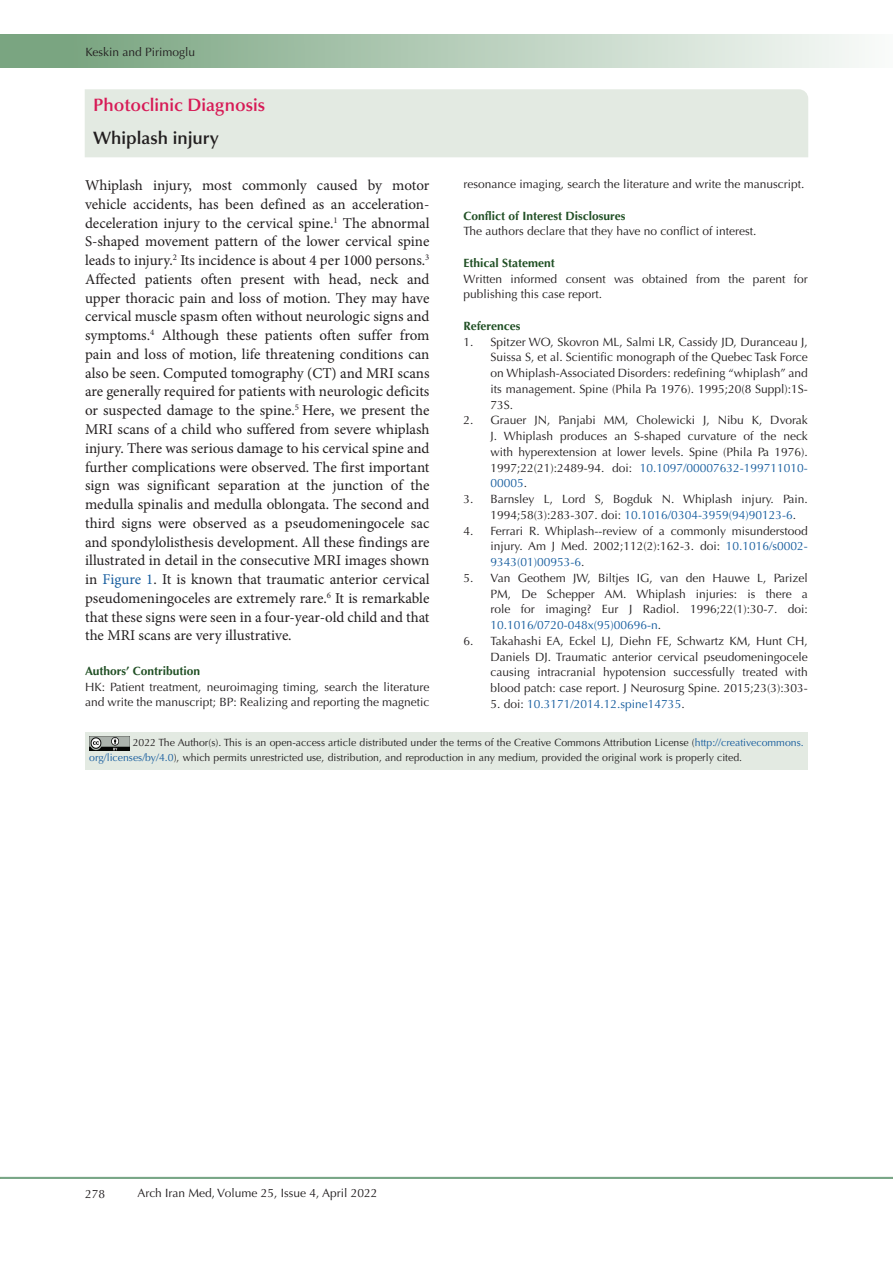
<style>
.page{position:relative;width:893px;height:1263px;background:#fff}
.page>*{position:absolute;margin:0;border:0;box-sizing:border-box;transform-origin:0 0}
.t1{font:600 18px "Optima LT Std";color:#d71a56}
.t2{font:600 18px "Optima LT Std";color:#221e1f}
.t3{font:15px/18.8px "Minion Pro";letter-spacing:-.005em;color:#231f20;text-align:justify}
.t4{font:12px/15.8px "Optima LT Std";color:#231f20;text-align:justify}
.t5{font:700 12px "Optima LT Std";color:#215025}
.t6{font:12px "Optima LT Std";color:#175d9e}
.t7{font:10.5px/15px "Optima LT Std";color:#231f20}
.s1{color:#175d9e}
.s2{color:#231f20}
</style>
<div class="page">
<div style="left:0;top:1177px;width:893px;height:2px;background:#0099e5;border:1px solid #7aa581"></div>
<div style="left:0;top:35px;width:893px;height:33px;background:linear-gradient(to right,#719f78,#f9fbf9)"></div>
<div style="left:85px;top:89px;width:723px;height:68px;background:#e3eae2"></div>
<div style="left:85px;top:732px;width:723px;height:38px;background:#e3eae2"></div>
<img style="left:89px;top:737px;width:40px;height:14px">
<p class="t4" style="left:85px;top:45px;width:111px">Keskin and Pirimoglu</p>
<p class="t1" style="left:93px;top:94px;width:173px">Photoclinic Diagnosis</p>
<p class="t2" style="left:93px;top:127px;width:127px">Whiplash injury</p>
<p class="t3" style="left:85px;top:176px;width:346px">Whiplash injury, most commonly caused by motor vehicle accidents, has been defined as an acceleration&shy;deceleration injury to the cervical spine.<sup>1</sup> The abnormal S-shaped movement pattern of the lower cervical spine leads to injury.<sup>2</sup> Its incidence is about 4 per 1000 persons.<sup>3<br></sup>Affected patients often present with head, neck and upper thoracic pain and loss of motion. They may have cervical muscle spasm often without neurologic signs and symptoms.<sup>4</sup> Although these patients often suffer from pain and loss of motion, life threatening conditions can also be seen. Computed tomography (CT) and MRI scans are generally required for patients with neurologic deficits or suspected damage to the spine.<sup>5</sup> Here, we present the MRI scans of a child who suffered from severe whiplash injury. There was serious damage to his cervical spine and further complications were observed. The first important sign was significant separation at the junction of the medulla spinalis and medulla oblongata. The second and third signs were observed as a pseudomeningocele sac and spondylolisthesis development. All these findings are illustrated in detail in the consecutive MRI images shown in <span class="s1">Figure 1</span>. It is known that traumatic anterior cervical pseudomeningoceles are extremely rare.<sup>6</sup> It is remarkable that these signs were seen in a four-year-old child and that the MRI scans are very illustrative.</p>
<p class="t5" style="left:85px;top:664px;width:117px">Authors’ Contribution</p>
<p class="t4" style="left:85px;top:679px;width:346px">HK: Patient treatment, neuroimaging timing, search the literature and write the manuscript; BP: Realizing and reporting the magnetic</p>
<p class="t4" style="left:463px;top:176px;width:342px">resonance imaging, search the literature and write the manuscript.</p>
<p class="t5" style="left:463px;top:209px;width:163px">Conflict of Interest Disclosures</p>
<p class="t4" style="left:463px;top:224px;width:295px">The authors declare that they have no conflict of interest.</p>
<p class="t5" style="left:463px;top:256px;width:93px">Ethical Statement</p>
<p class="t4" style="left:463px;top:271px;width:346px">Written informed consent was obtained from the parent for publishing this case report.</p>
<p class="t5" style="left:463px;top:319px;width:58px">References</p>
<p class="t4" style="left:490px;top:334px;width:319px;text-indent:-27px">1. Spitzer WO, Skovron ML, Salmi LR, Cassidy JD, Duranceau J, Suissa S, et al. Scientific monograph of the Quebec Task Force on Whiplash-Associated Disorders: redefining “whiplash” and its management. Spine (Phila Pa 1976). 1995;20(8 Suppl):1S-73S.</p>
<p class="t4" style="left:490px;top:413px;width:319px;text-indent:-27px">2. Grauer JN, Panjabi MM, Cholewicki J, Nibu K, Dvorak J. Whiplash produces an S-shaped curvature of the neck with hyperextension at lower levels. Spine (Phila Pa 1976).<br>1997;22(21):2489-94. doi: <span class="s1">10.1097/00007632-199711010- 00005</span>.</p>
<p class="t4" style="left:490px;top:491px;width:319px;text-indent:-27px">3. Barnsley L, Lord S, Bogduk N. Whiplash injury. Pain.<br>1994;58(3):283-307. doi: <span class="s1">10.1016/0304-3959(94)90123-6</span>.</p>
<p class="t4" style="left:490px;top:523px;width:319px;text-indent:-27px">4. Ferrari R. Whiplash--review of a commonly misunderstood injury. Am J Med. 2002;112(2):162-3. doi: <span class="s1">10.1016/s0002- 9343(01)00953-6</span>.</p>
<p class="t4" style="left:490px;top:570px;width:319px;text-indent:-27px">5. Van Geothem JW, Biltjes IG, van den Hauwe L, Parizel PM, De Schepper AM. Whiplash injuries: is there a role for imaging? Eur J Radiol. 1996;22(1):30-7. doi:<br><span class="s1">10.1016/0720-048x(95)00696-n</span>.</p>
<p class="t4" style="left:490px;top:633px;width:319px;text-indent:-27px">6. Takahashi EA, Eckel LJ, Diehn FE, Schwartz KM, Hunt CH, Daniels DJ. Traumatic anterior cervical pseudomeningocele causing intracranial hypotension successfully treated with blood patch: case report. J Neurosurg Spine. 2015;23(3):303-</p>
<p class="t6" style="left:490px;top:697px;width:196px"><span class="s2">5. doi:</span> 10.3171/2014.12.spine14735<span class="s2">.</span></p>
<p class="t7" style="left:89px;top:735px;width:716px;text-indent:43px">2022 The Author(s). This is an open-access article distributed under the terms of the Creative Commons Attribution License (<span class="s1">http://creativecommons. org/licenses/by/4.0</span>), which permits unrestricted use, distribution, and reproduction in any medium, provided the original work is properly cited.</p>
<p class="t4" style="left:85px;top:1186px;width:22px">278</p>
<p class="t4" style="left:138px;top:1185px;width:242px">Arch Iran Med, Volume 25, Issue 4, April 2022</p>
</div>
